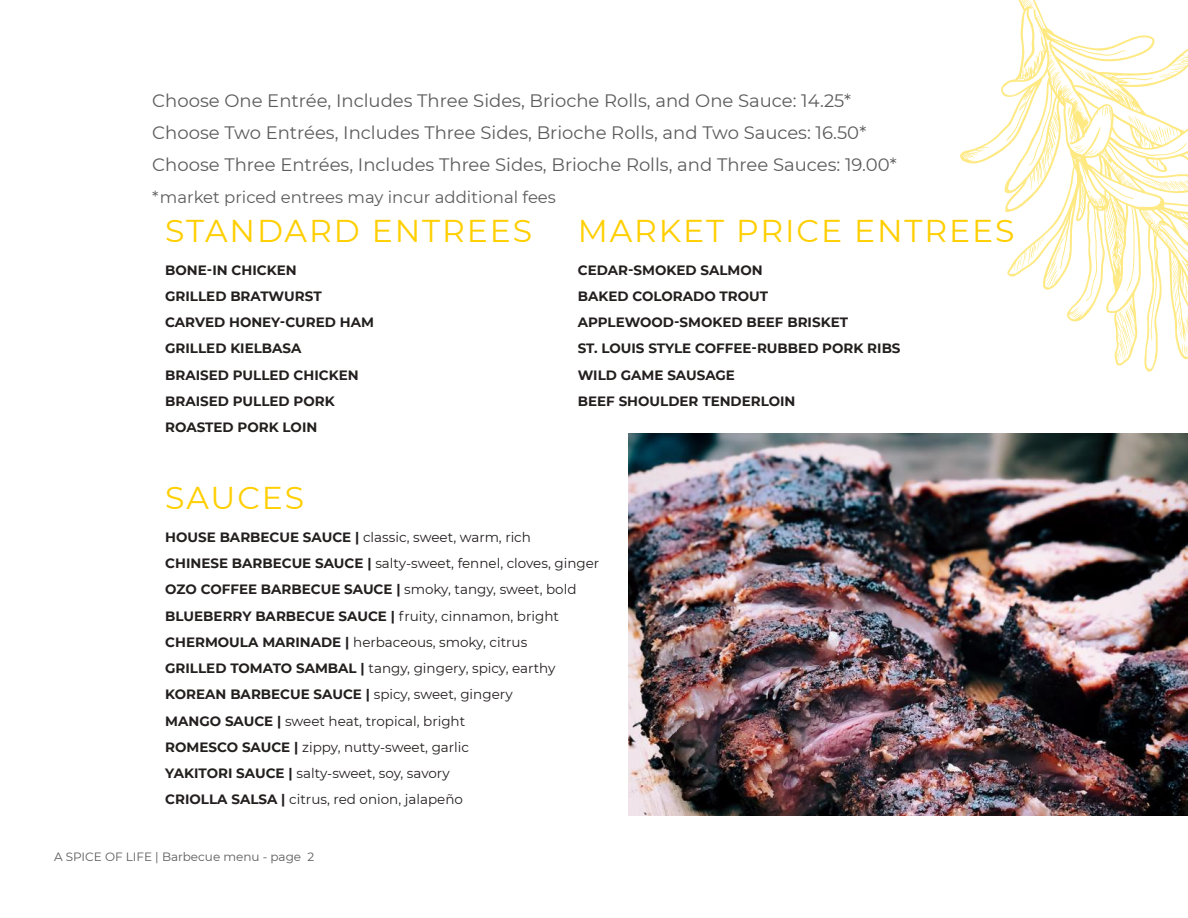
<style>
.page{position:relative;width:1188px;height:918px;background:#fff}
.page>*{position:absolute;margin:0;border:0;box-sizing:border-box;transform-origin:0 0}
.t1{font:31.5px "Montserrat";letter-spacing:.06em;color:#ffcf00}
.t2{font:18px/32.2px "Montserrat";color:#5d5b5c}
.t3{font:16.5px "Montserrat";color:#5d5b5c}
.t4{font:13.5px/26.2px "Montserrat";color:#241f1f}
.t5{font:700 13.5px/26.2px "Montserrat";color:#241f1f}
.t6{font:12px "Montserrat";color:#5d5b5c}
.s1{font-weight:700}
</style>
<div class="page">
<svg style="left:960px;top:0;width:228px;height:372px"></svg>
<svg style="left:1116px;top:77px;width:15px;height:7px"></svg>
<img style="left:629px;top:434px;width:559px;height:381px">
<p class="t2" style="left:152px;top:83px;width:746px">Choose One Entrée, Includes Three Sides, Brioche Rolls, and One Sauce: 14.25*<br>Choose Two Entrées, Includes Three Sides, Brioche Rolls, and Two Sauces: 16.50*<br>Choose Three Entrées, Includes Three Sides, Brioche Rolls, and Three Sauces: 19.00*</p>
<p class="t3" style="left:152px;top:186px;width:405px">*market priced entrees may incur additional fees</p>
<h1 class="t1" style="left:165px;top:209px;width:368px">STANDARD ENTREES</h1>
<p class="t5" style="left:165px;top:256px;width:210px">BONE-IN CHICKEN<br>GRILLED BRATWURST<br>CARVED HONEY-CURED HAM<br>GRILLED KIELBASA<br>BRAISED PULLED CHICKEN<br>BRAISED PULLED PORK<br>ROASTED PORK LOIN</p>
<h1 class="t1" style="left:578px;top:209px;width:438px">MARKET PRICE ENTREES</h1>
<p class="t5" style="left:578px;top:256px;width:324px">CEDAR-SMOKED SALMON<br>BAKED COLORADO TROUT<br>APPLEWOOD-SMOKED BEEF BRISKET<br>ST. LOUIS STYLE COFFEE-RUBBED PORK RIBS<br>WILD GAME SAUSAGE<br>BEEF SHOULDER TENDERLOIN</p>
<h1 class="t1" style="left:165px;top:476px;width:140px">SAUCES</h1>
<p class="t4" style="left:165px;top:524px;width:436px"><span class="s1">HOUSE BARBECUE SAUCE |</span> classic, sweet, warm, rich<br><span class="s1">CHINESE BARBECUE SAUCE |</span> salty-sweet, fennel, cloves, ginger <span class="s1">OZO COFFEE BARBECUE SAUCE |</span> smoky, tangy, sweet, bold <span class="s1">BLUEBERRY BARBECUE SAUCE |</span> fruity, cinnamon, bright <span class="s1">CHERMOULA MARINADE |</span> herbaceous, smoky, citrus<br><span class="s1">GRILLED TOMATO SAMBAL |</span> tangy, gingery, spicy, earthy <span class="s1">KOREAN BARBECUE SAUCE |</span> spicy, sweet, gingery<br><span class="s1">MANGO SAUCE |</span> sweet heat, tropical, bright<br><span class="s1">ROMESCO SAUCE |</span> zippy, nutty-sweet, garlic<br><span class="s1">YAKITORI SAUCE |</span> salty-sweet, soy, savory<br><span class="s1">CRIOLLA SALSA |</span> citrus, red onion, jalapeño</p>
<p class="t6" style="left:54px;top:849px;width:262px">A SPICE OF LIFE | Barbecue menu - page 2</p>
</div>
